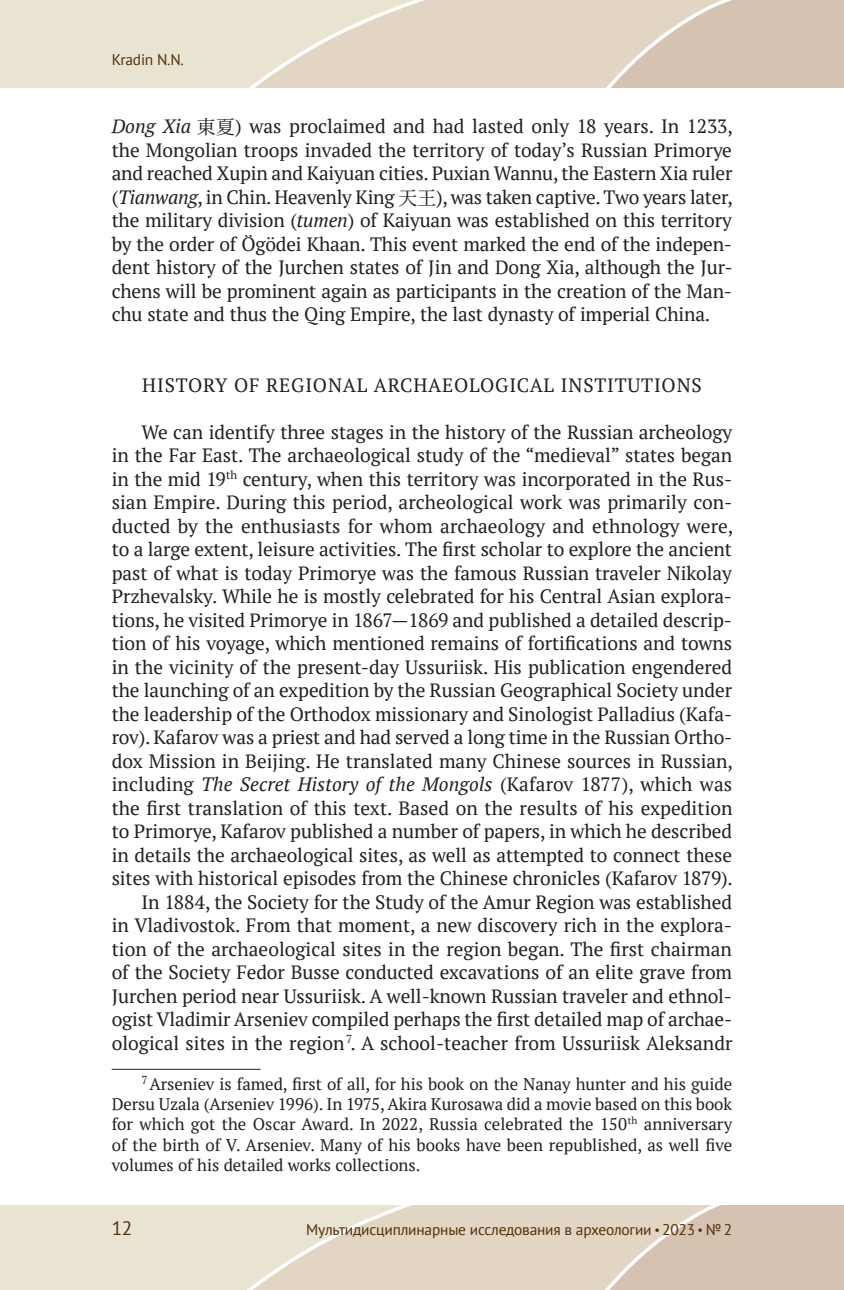
<style>
.page{position:relative;width:844px;height:1290px;background:#fff}
.page>*{position:absolute;margin:0;border:0;box-sizing:border-box;transform-origin:0 0}
.t1{font:19.25px/23.4px "PT Serif";letter-spacing:-.005em;color:#231f20;text-align:justify}
.t2{font:19.25px "PT Serif";letter-spacing:.04em;color:#231f20}
.t3{font:19.25px "PT Sans";color:#522e07}
.t4{font:16.8px/20.3px "PT Serif";letter-spacing:-.005em;color:#231f20;text-align:justify}
.t5{font:15.4px "PT Sans";letter-spacing:-.015em;color:#522e07}
.s1{font-style:italic}
.s2{font-family:"Noto Serif SC"}
.s3{font-size:12.25px}
</style>
<div class="page">
<svg style="left:535px;top:0;width:308px;height:88px;background:#dacab9"></svg>
<svg style="left:0;top:0;width:535px;height:88px;background:#e6ddcc"></svg>
<svg style="left:535px;top:1205px;width:308px;height:85px;background:#dacab9"></svg>
<svg style="left:0;top:1205px;width:535px;height:85px;background:#e6ddcc"></svg>
<hr style="left:112px;top:1069px;width:148px;height:1px;background:#231f20">
<p class="t5" style="left:112px;top:50px;width:74px">Kradin N.N.</p>
<p class="t1" style="left:112px;top:115px;width:622px"><span class="s1">Dong Xia</span> <span class="s2">東夏</span>) was proclaimed and had lasted only 18 years. In 1233, the Mongolian troops invaded the territory of today’s Russian Primorye and reached Xupin and Kaiyuan cities. Puxian Wannu, the Eastern Xia ruler (<span class="s1">Tianwang</span>, in Chin. Heavenly King <span class="s2">天王</span>), was taken captive. Two years later, the military division (<span class="s1">tumen</span>) of Kaiyuan was established on this territory by the order of Ögödei Khaan. This event marked the end of the indepen&shy;dent history of the Jurchen states of Jin and Dong Xia, although the Jur&shy;chens will be prominent again as participants in the creation of the Man&shy;chu state and thus the Qing Empire, the last dynasty of imperial China.</p>
<p class="t2" style="left:142px;top:372px;width:561px">HISTORY OF REGIONAL ARCHAEOLOGICAL INSTITUTIONS</p>
<p class="t1" style="left:112px;top:420px;width:623px;text-align:right">We can identify three stages in the history of the Russian archeology<br>in the Far East. The archaeological study of the “medieval” states began in the mid 19<sup>th</sup> century, when this territory was incorporated in the Rus&shy;sian Empire. During this period, archeological work was primarily con&shy;ducted by the enthusiasts for whom archaeology and ethnology were, to a large extent, leisure activities. The first scholar to explore the ancient past of what is today Primorye was the famous Russian traveler Nikolay Przhevalsky. While he is mostly celebrated for his Central Asian explora&shy;tions, he visited Primorye in 1867—1869 and published a detailed descrip&shy;tion of his voyage, which mentioned remains of fortifications and towns in the vicinity of the present-day Ussuriisk. His publication engendered the launching of an expedition by the Russian Geographical Society under the leadership of the Orthodox missionary and Sinologist Palladius (Kafa&shy;rov). Kafarov was a priest and had served a long time in the Russian Ortho&shy;dox Mission in Beijing. He translated many Chinese sources in Russian, including <span class="s1">The Secret History of the Mongols</span> (Kafarov 1877), which was the first translation of this text. Based on the results of his expedition to Primorye, Kafarov published a number of papers, in which he described in details the archaeological sites, as well as attempted to connect these sites with historical episodes from the Chinese chronicles (Kafarov 1879).<br>In 1884, the Society for the Study of the Amur Region was established<br>in Vladivostok. From that moment, a new discovery rich in the explora&shy;tion of the archaeological sites in the region began. The first chairman of the Society Fedor Busse conducted excavations of an elite grave from Jurchen period near Ussuriisk. A well-known Russian traveler and ethnol&shy;ogist Vladimir Arseniev compiled perhaps the first detailed map of archae&shy;ological sites in the region <sup>7</sup>. A school-teacher from Ussuriisk Aleksandr</p>
<p class="t4" style="left:112px;top:1073px;width:622px;text-indent:30px"><sup>7</sup> Arseniev is famed, first of all, for his book on the Nanay hunter and his guide Dersu Uzala (Arseniev 1996). In 1975, Akira Kurosawa did a movie based on this book for which got the Oscar Award. In 2022, Russia celebrated the 150<sup>th</sup> anniversary of the birth of V. Arseniev. Many of his books have been republished, as well five volumes of his detailed works collections.</p>
<p class="t3" style="left:112px;top:1216px;width:22px">12</p>
<p class="t5" style="left:306px;top:1220px;width:427px">Мультидисциплинарные исследования в археологии <span class="s3">•</span> 2023 <span class="s3">•</span> №2</p>
</div>
